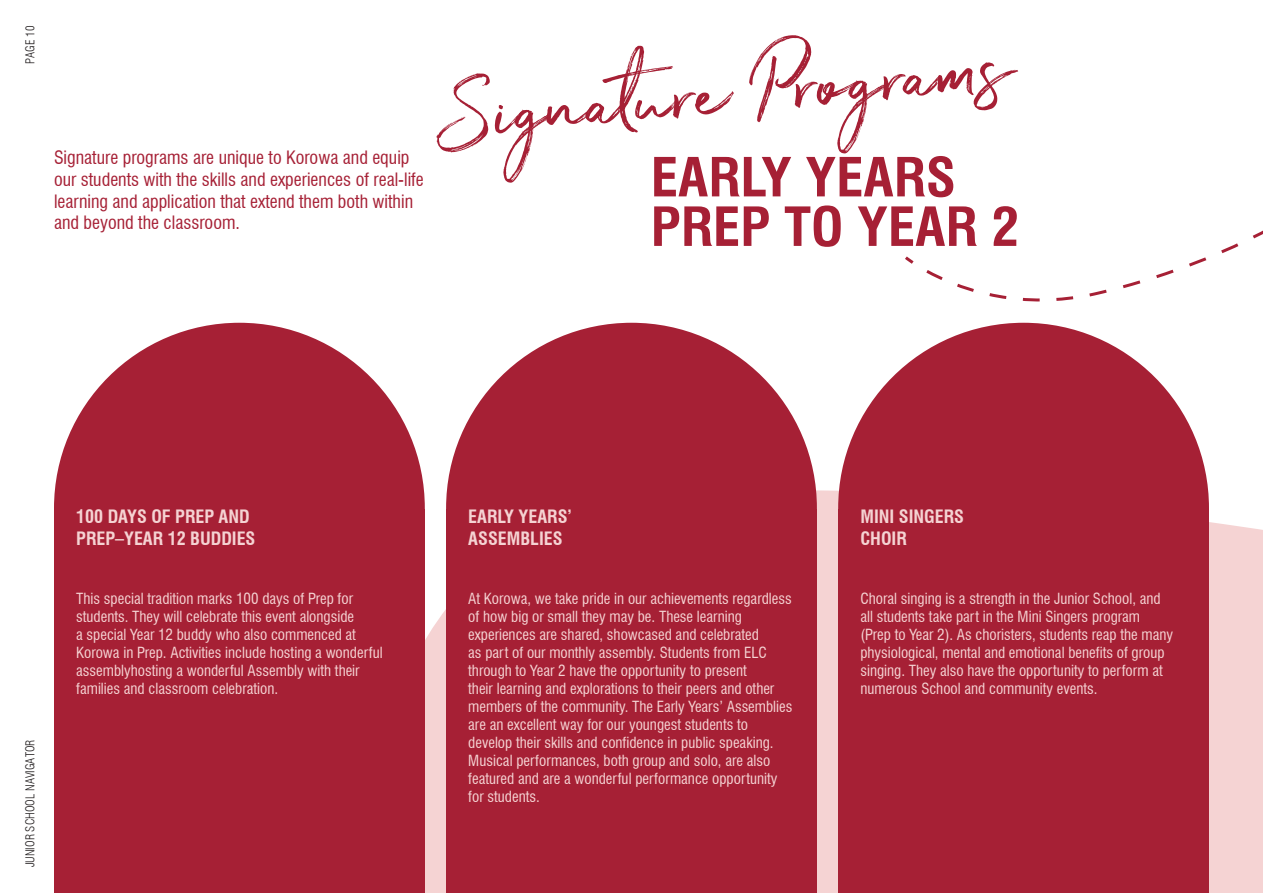
<style>
.page{position:relative;width:1263px;height:893px;background:#fff}
.page>*{position:absolute;margin:0;border:0;box-sizing:border-box;transform-origin:0 0}
.t1{font:159.75px "The Saturday";color:#a62035}
.t2{font:700 condensed 52.5px/49.5px "Swiss 721 BT";color:#a62035;scale:1.06 1}
.Body{font:condensed 18px/21.6px "Swiss 721 BT";color:#a62035}
.Header_2{font:700 condensed 18px/21.6px "Swiss 721 BT";color:#f5d3d3}
.Body-2{font:condensed 15px/18px "Swiss 721 BT";color:#f5d3d3}
.t3{font:300 condensed 12px "Swiss 721 BT";color:#231f20}
</style>
<div class="page">
<svg style="left:424px;top:490px;width:839px;height:403px;background:#f6d8d8"></svg>
<div style="left:54px;top:510px;width:371px;height:383px;background:#a62035"></div>
<div style="left:54px;top:323px;width:371px;height:370px;background:#a62035;border-radius:50%"></div>
<div style="left:446px;top:510px;width:371px;height:383px;background:#a62035"></div>
<div style="left:446px;top:323px;width:371px;height:370px;background:#a62035;border-radius:50%"></div>
<div style="left:838px;top:510px;width:371px;height:383px;background:#a62035"></div>
<div style="left:838px;top:323px;width:371px;height:370px;background:#a62035;border-radius:50%"></div>
<svg style="left:1022px;top:299px;width:52px;height:3px"></svg>
<svg style="left:905px;top:230px;width:358px;height:69px"></svg>
<p class="t3" style="left:23px;top:64px;width:40px;rotate:-90deg">PAGE 10</p>
<p class="t1" style="left:423px;top:-9px;width:584px;rotate:-5deg">Signature Programs</p>
<p class="Body" style="left:54px;top:147px;width:371px">Signature programs are unique to Korowa and equip our students with the skills and experiences of real-life learning and application that extend them both within and beyond the classroom.</p>
<p class="t2" style="left:651px;top:153px;width:349px">EARLY YEARS<br>PREP TO YEAR 2</p>
<p class="t3" style="left:23px;top:867px;width:129px;rotate:-90deg">JUNIOR SCHOOL NAVIGATOR</p>
<p class="Header_2" style="left:76px;top:506px;width:181px">100 DAYS OF PREP AND<br>PREP–YEAR 12 BUDDIES</p>
<p class="Body-2" style="left:76px;top:589px;width:308px">This special tradition marks 100 days of Prep for students. They will celebrate this event alongside<br>a special Year 12 buddy who also commenced at Korowa in Prep. Activities include hosting a wonderful assemblyhosting a wonderful Assembly with their families and classroom celebration.</p>
<p class="Header_2" style="left:468px;top:506px;width:105px">EARLY YEARS’<br>ASSEMBLIES</p>
<p class="Body-2" style="left:468px;top:589px;width:326px">At Korowa, we take pride in our achievements regardless of how big or small they may be. These learning experiences are shared, showcased and celebrated<br>as part of our monthly assembly. Students from ELC through to Year 2 have the opportunity to present<br>their learning and explorations to their peers and other members of the community. The Early Years’ Assemblies are an excellent way for our youngest students to develop their skills and confidence in public speaking.<br>Musical performances, both group and solo, are also featured and are a wonderful performance opportunity for students.</p>
<p class="Header_2" style="left:860px;top:506px;width:105px">MINI SINGERS<br>CHOIR</p>
<p class="Body-2" style="left:860px;top:589px;width:314px">Choral singing is a strength in the Junior School, and all students take part in the Mini Singers program (Prep to Year 2). As choristers, students reap the many physiological, mental and emotional benefits of group singing. They also have the opportunity to perform at numerous School and community events.</p>
</div>
